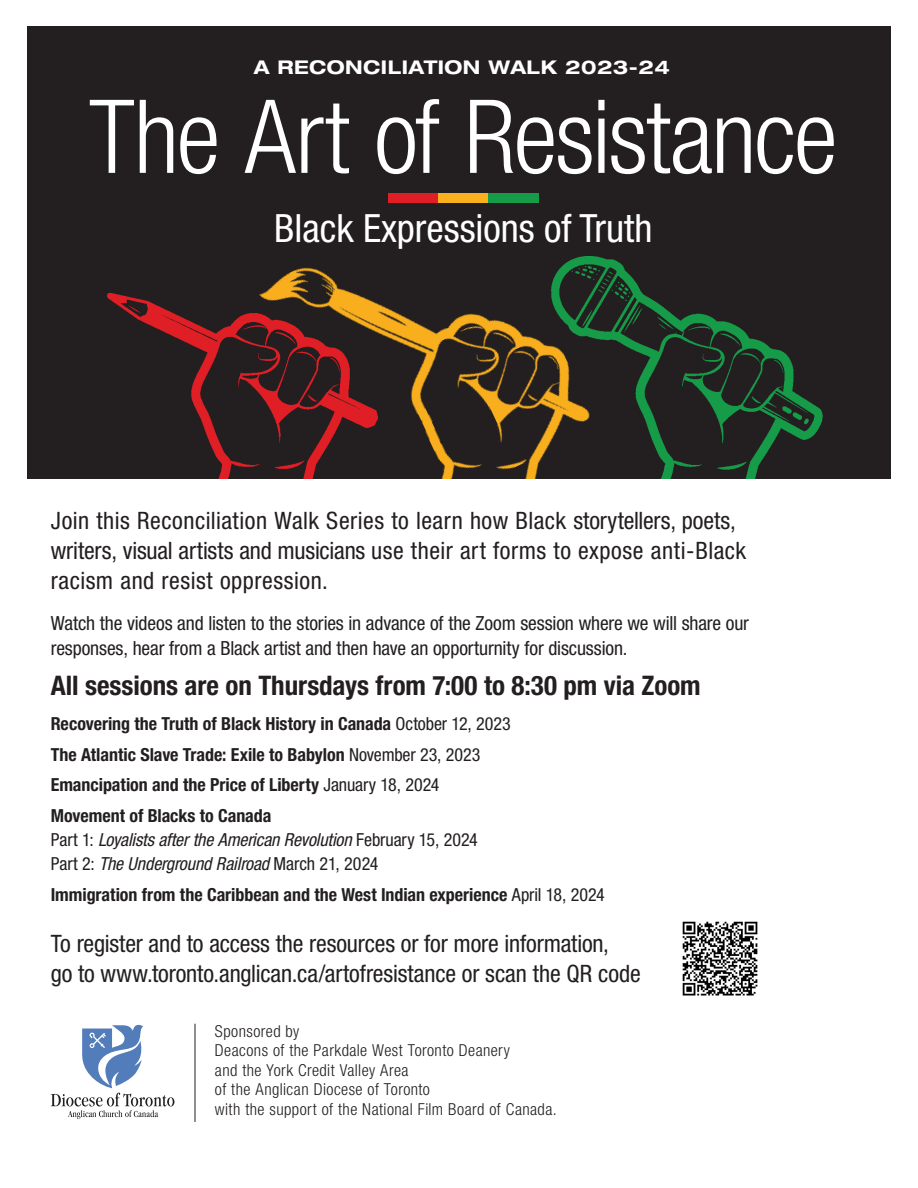
<style>
.page{position:relative;width:918px;height:1188px;background:#fff}
.page>*{position:absolute;margin:0;border:0;box-sizing:border-box;transform-origin:0 0}
.t1{font:300 condensed 102.3px "Helvetica Neue LT Std";letter-spacing:-.02em;color:#fff}
.t2{font:condensed 39px "Helvetica Neue LT Std";color:#fff}
.t3{font:700 condensed 27px "Helvetica Neue LT Std";letter-spacing:-.005em;color:#231f20}
.t4{font:condensed 24px/30px "Helvetica Neue LT Std";letter-spacing:.02em;color:#231f20}
.t5{font:condensed 24px/30px "Helvetica Neue LT Std";color:#231f20}
.t6{font:condensed 19.5px/25.5px "Helvetica Neue LT Std";letter-spacing:-.005em;color:#231f20}
.t7{font:700 expanded 18.9px "Helvetica Neue LT Std";letter-spacing:.025em;color:#fff}
.Session_Date{font:700 condensed 18px "Helvetica Neue LT Std";color:#231f20}
.Session_Date-2{font:italic condensed 18px "Helvetica Neue LT Std";letter-spacing:-.005em;color:#231f20}
.Session_title{font:700 condensed 18px "Helvetica Neue LT Std";color:#231f20}
.t8{font:300 condensed 16.5px/19.5px "Helvetica Neue LT Std";letter-spacing:.025em;color:#231f20}
.s1{font-weight:400}
.s2{font-style:normal}
</style>
<div class="page">
<div style="left:27px;top:26px;width:864px;height:456px;background:#231f20"></div>
<img style="left:94px;top:293px;width:118px;height:187px">
<img style="left:212px;top:193px;width:327px;height:287px">
<img style="left:539px;top:256px;width:290px;height:224px">
<div style="left:0;top:480px;width:918px;height:120px;background:#fff"></div>
<div style="left:388px;top:193px;width:50px;height:10px;background:#e01e25"></div>
<div style="left:438px;top:193px;width:50px;height:10px;background:#fbb01d"></div>
<div style="left:488px;top:193px;width:50px;height:10px;background:#169c48"></div>
<img style="left:682px;top:921px;width:76px;height:75px">
<svg style="left:51px;top:1025px;width:123px;height:94px"></svg>
<hr style="left:195px;top:1024px;width:1px;height:98px;background:#231f20">
<p class="t7" style="left:254px;top:55px;width:418px">A RECONCILIATION WALK 2023-24</p>
<p class="t1" style="left:89px;top:78px;width:750px">The Art of Resistance</p>
<p class="t2" style="left:274px;top:206px;width:380px">Black Expressions of Truth</p>
<p class="t4" style="left:51px;top:506px;width:697px">Join this Reconciliation Walk Series to learn how Black storytellers, poets, writers, visual artists and musicians use their art forms to expose anti-Black racism and resist oppression.</p>
<p class="t6" style="left:51px;top:610px;width:700px">Watch the videos and listen to the stories in advance of the Zoom session where we will share our responses, hear from a Black artist and then have an opporturnity for discussion.</p>
<p class="t3" style="left:51px;top:669px;width:651px">All sessions are on Thursdays from 7:00 to 8:30 pm via Zoom</p>
<p class="Session_title" style="left:51px;top:713px;width:462px">Recovering the Truth of Black History in Canada <span class="s1">October 12, 2023</span></p>
<p class="Session_Date" style="left:51px;top:743px;width:431px">The Atlantic Slave Trade: Exile to Babylon <span class="s1">November 23, 2023</span></p>
<p class="Session_Date" style="left:51px;top:774px;width:390px">Emancipation and the Price of Liberty <span class="s1">January 18, 2024</span></p>
<p class="Session_Date" style="left:51px;top:805px;width:222px">Movement of Blacks to Canada</p>
<p class="Session_Date-2" style="left:51px;top:829px;width:429px"><span class="s2">Part 1:</span> Loyalists after the American Revolution <span class="s2">February 15, 2024</span></p>
<p class="Session_Date-2" style="left:51px;top:853px;width:329px"><span class="s2">Part 2:</span> The Underground Railroad <span class="s2">March 21, 2024</span></p>
<p class="Session_Date" style="left:51px;top:884px;width:556px">Immigration from the Caribbean and the West Indian experience <span class="s1">April 18, 2024</span></p>
<p class="t5" style="left:51px;top:929px;width:592px">To register and to access the resources or for more information,<br>go to www.toronto.anglican.ca/artofresistance or scan the QR code</p>
<p class="t8" style="left:215px;top:1021px;width:344px">Sponsored by<br>Deacons of the Parkdale West Toronto Deanery<br>and the York Credit Valley Area<br>of the Anglican Diocese of Toronto<br>with the support of the National Film Board of Canada.</p>
</div>
